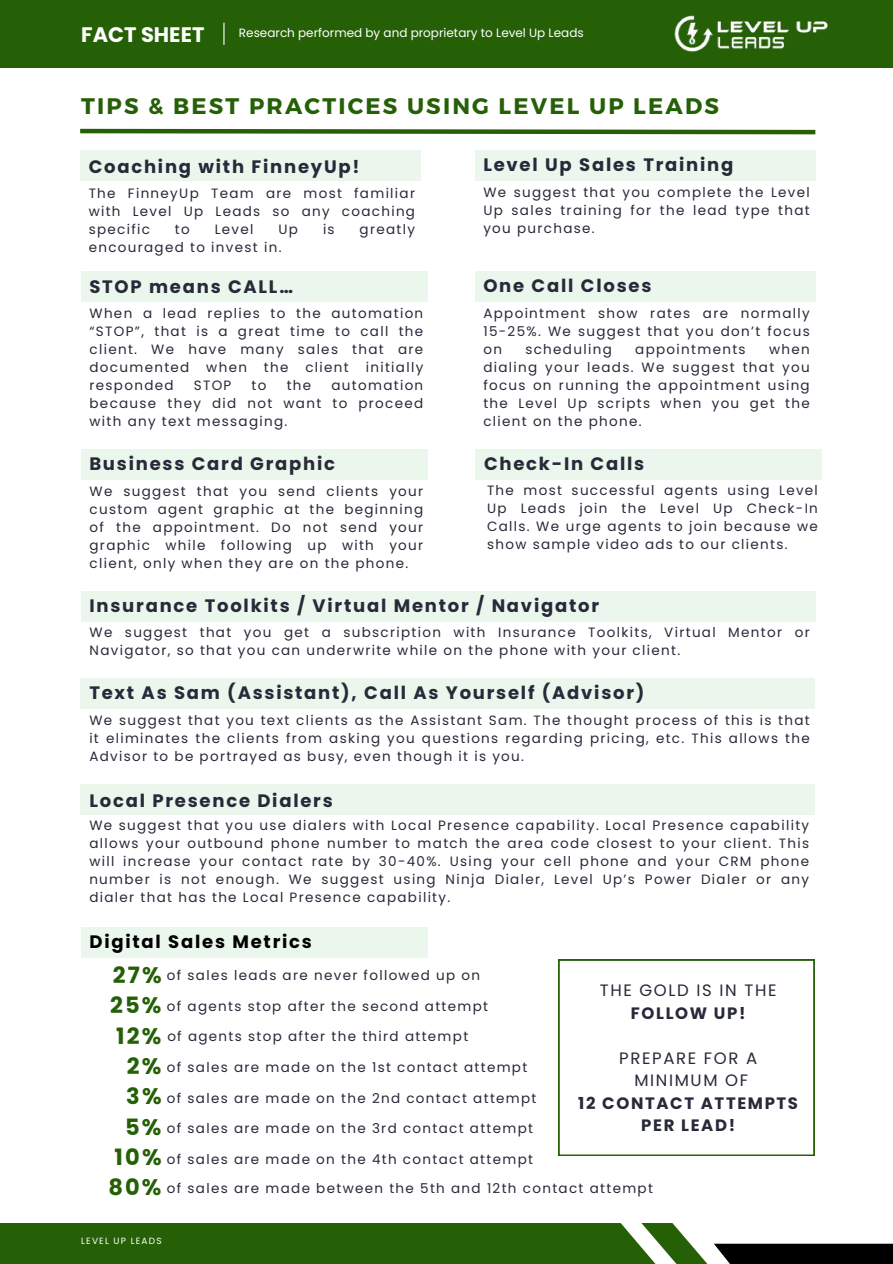
<style>
.page{position:relative;width:893px;height:1264px;background:#fff}
.page>*{position:absolute;margin:0;border:0;box-sizing:border-box;transform-origin:0 0}
.t1{font:700 22.5px "Montserrat";letter-spacing:.1em;color:#256006}
.t2{font:700 22.5px/30.3px "Poppins";letter-spacing:.1em;color:#256006;text-align:right}
.t3{font:700 21px "Poppins";color:#fff}
.t4{font:700 18px "Poppins";letter-spacing:.1em;color:#282939}
.t5{font:700 18px "Poppins";letter-spacing:.1em;color:#000}
.t6{font:700 16.5px/22.5px "Poppins";letter-spacing:.1em;color:#282939;text-align:center}
.t7{font:16.5px/22.5px "Poppins";letter-spacing:.1em;color:#282939;text-align:center}
.t8{font:13.5px/18px "Poppins";letter-spacing:.1em;color:#282939;text-align:justify}
.t9{font:12px "Poppins";color:#fff}
.t10{font:9px "Poppins";letter-spacing:.13em;color:#fff}
.s1{font-weight:700}
.s2{font-weight:400}
</style>
<div class="page">
<svg style="left:0;top:1223px;width:892px;height:40px"></svg>
<div style="left:0;top:0;width:892px;height:67px;background:#256006"></div>
<img style="left:674px;top:15px;width:154px;height:37px">
<svg style="left:80px;top:128px;width:736px;height:7px"></svg>
<svg style="left:223px;top:23px;width:1px;height:22px"></svg>
<div style="left:475px;top:449px;width:346px;height:30px;background:#ebf7ed"></div>
<div style="left:475px;top:150px;width:340px;height:31px;background:#ebf7ed"></div>
<div style="left:81px;top:271px;width:347px;height:31px;background:#ebf7ed"></div>
<div style="left:475px;top:271px;width:340px;height:31px;background:#ebf7ed"></div>
<div style="left:80px;top:784px;width:734px;height:30px;background:#ebf7ed"></div>
<div style="left:81px;top:591px;width:734px;height:31px;background:#ebf7ed"></div>
<div style="left:81px;top:449px;width:347px;height:30px;background:#ebf7ed"></div>
<div style="left:80px;top:678px;width:734px;height:30px;background:#ebf7ed"></div>
<div style="left:80px;top:150px;width:340px;height:31px;background:#ebf7ed"></div>
<svg style="left:558px;top:959px;width:256px;height:196px"></svg>
<div style="left:81px;top:926px;width:347px;height:31px;background:#ebf7ed"></div>
<h6 class="t3" style="left:81px;top:20px;width:125px">FACT SHEET</h6>
<p class="t9" style="left:239px;top:24px;width:346px">Research performed by and proprietary to Level Up Leads</p>
<h1 class="t1" style="left:81px;top:92px;width:639px">TIPS &amp; BEST PRACTICES USING LEVEL UP LEADS</h1>
<p class="t4" style="left:89px;top:154px;width:272px">Coaching with FinneyUp!</p>
<h5 class="t8" style="left:89px;top:184px;width:328px">The FinneyUp Team are most familiar with Level Up Leads so any coaching specific</h5>
<h5 class="t8" style="left:175px;top:220px;width:16px">to</h5>
<h5 class="t8" style="left:215px;top:220px;width:40px">Level</h5>
<h5 class="t8" style="left:278px;top:220px;width:21px">Up</h5>
<h5 class="t8" style="left:323px;top:220px;width:13px">is</h5>
<h5 class="t8" style="left:359px;top:220px;width:57px">greatly</h5>
<h5 class="t8" style="left:89px;top:238px;width:194px">encouraged to invest in.</h5>
<p class="t4" style="left:483px;top:152px;width:251px">Level Up Sales Training</p>
<h5 class="t8" style="left:483px;top:183px;width:328px">We suggest that you complete the Level Up sales training for the lead type that you purchase.</h5>
<h5 class="t4" style="left:89px;top:274px;width:205px">STOP means CALL…</h5>
<p class="t4" style="left:483px;top:273px;width:169px">One Call Closes</p>
<h5 class="t8" style="left:89px;top:304px;width:335px">When a lead replies to the automation “STOP”, that is a great time to call the client. We have many sales that are documented</h5>
<h5 class="t8" style="left:206px;top:358px;width:42px">when</h5>
<h5 class="t8" style="left:264px;top:358px;width:26px">the</h5>
<h5 class="t8" style="left:305px;top:358px;width:45px">client</h5>
<h5 class="t8" style="left:366px;top:358px;width:59px">initially</h5>
<h5 class="t8" style="left:89px;top:376px;width:335px;text-indent:242px">automation because they did not want to proceed with any text messaging.</h5>
<h5 class="t8" style="left:89px;top:376px;width:86px">responded</h5>
<h5 class="t8" style="left:194px;top:376px;width:39px">STOP</h5>
<h5 class="t8" style="left:251px;top:376px;width:16px">to</h5>
<h5 class="t8" style="left:287px;top:376px;width:26px">the</h5>
<h5 class="t4" style="left:89px;top:451px;width:247px">Business Card Graphic</h5>
<h5 class="t8" style="left:89px;top:482px;width:335px">We suggest that you send clients your custom agent graphic at the beginning of the appointment. Do not send your graphic while following up with your client, only when they are on the phone.</h5>
<p class="t8" style="left:483px;top:304px;width:328px">Appointment show rates are normally 15-25%. We suggest that you don’t focus on</p>
<p class="t8" style="left:525px;top:340px;width:88px">scheduling</p>
<p class="t8" style="left:635px;top:340px;width:112px">appointments</p>
<p class="t8" style="left:483px;top:340px;width:328px;text-indent:286px">when dialing your leads. We suggest that you focus on running the appointment using the Level Up scripts when you get the client on the phone.</p>
<h5 class="t4" style="left:484px;top:451px;width:162px">Check-In Calls</h5>
<p class="t8" style="left:487px;top:481px;width:332px">The most successful agents using Level Up Leads join the Level Up Check-In Calls. We urge agents to join because we show sample video ads to our clients.</p>
<p class="t4" style="left:89px;top:593px;width:511px">Insurance Toolkits / Virtual Mentor / Navigator</p>
<p class="t8" style="left:89px;top:623px;width:721px">We suggest that you get a subscription with Insurance Toolkits, Virtual Mentor or<br>Navigator, so that you can underwrite while on the phone with your client.</p>
<p class="t4" style="left:89px;top:680px;width:556px">Text As Sam (Assistant), Call As Yourself (Advisor)</p>
<p class="t8" style="left:89px;top:711px;width:721px">We suggest that you text clients as the Assistant Sam. The thought process of this is that it eliminates the clients from asking you questions regarding pricing, etc. This allows the Advisor to be portrayed as busy, even though it is you.</p>
<h5 class="t4" style="left:89px;top:788px;width:245px">Local Presence Dialers</h5>
<h5 class="t8" style="left:89px;top:816px;width:721px">We suggest that you use dialers with Local Presence capability. Local Presence capability allows your outbound phone number to match the area code closest to your client. This will increase your contact rate by 30-40%. Using your cell phone and your CRM phone number is not enough. We suggest using Ninja Dialer, Level Up’s Power Dialer or any dialer that has the Local Presence capability.</h5>
<p class="t5" style="left:89px;top:929px;width:224px">Digital Sales Metrics</p>
<h2 class="t2" style="left:108px;top:959px;width:55px">27%<br>25%<br>12%<br>2%<br>3%<br>5%<br>10%<br>80%</h2>
<h3 class="t8" style="left:167px;top:965px;width:314px">of sales leads are never followed up on</h3>
<h3 class="t7" style="left:599px;top:979px;width:178px">THE GOLD IS IN THE<br><span class="s1">FOLLOW UP!</span></h3>
<h5 class="t6" style="left:578px;top:1046px;width:221px"><span class="s2">PREPARE FOR A<br>MINIMUM OF<br></span>12 CONTACT ATTEMPTS<br>PER LEAD!</h5>
<h5 class="t8" style="left:167px;top:996px;width:323px">of agents stop after the second attempt</h5>
<h5 class="t8" style="left:167px;top:1026px;width:302px">of agents stop after the third attempt</h5>
<h5 class="t8" style="left:167px;top:1057px;width:362px">of sales are made on the 1st contact attempt</h5>
<h5 class="t8" style="left:167px;top:1089px;width:371px">of sales are made on the 2nd contact attempt</h5>
<h5 class="t8" style="left:167px;top:1118px;width:367px">of sales are made on the 3rd contact attempt</h5>
<h5 class="t8" style="left:167px;top:1149px;width:367px">of sales are made on the 4th contact attempt</h5>
<h5 class="t8" style="left:167px;top:1178px;width:487px">of sales are made between the 5th and 12th contact attempt</h5>
<p class="t10" style="left:81px;top:1234px;width:82px">LEVEL UP LEADS</p>
</div>
